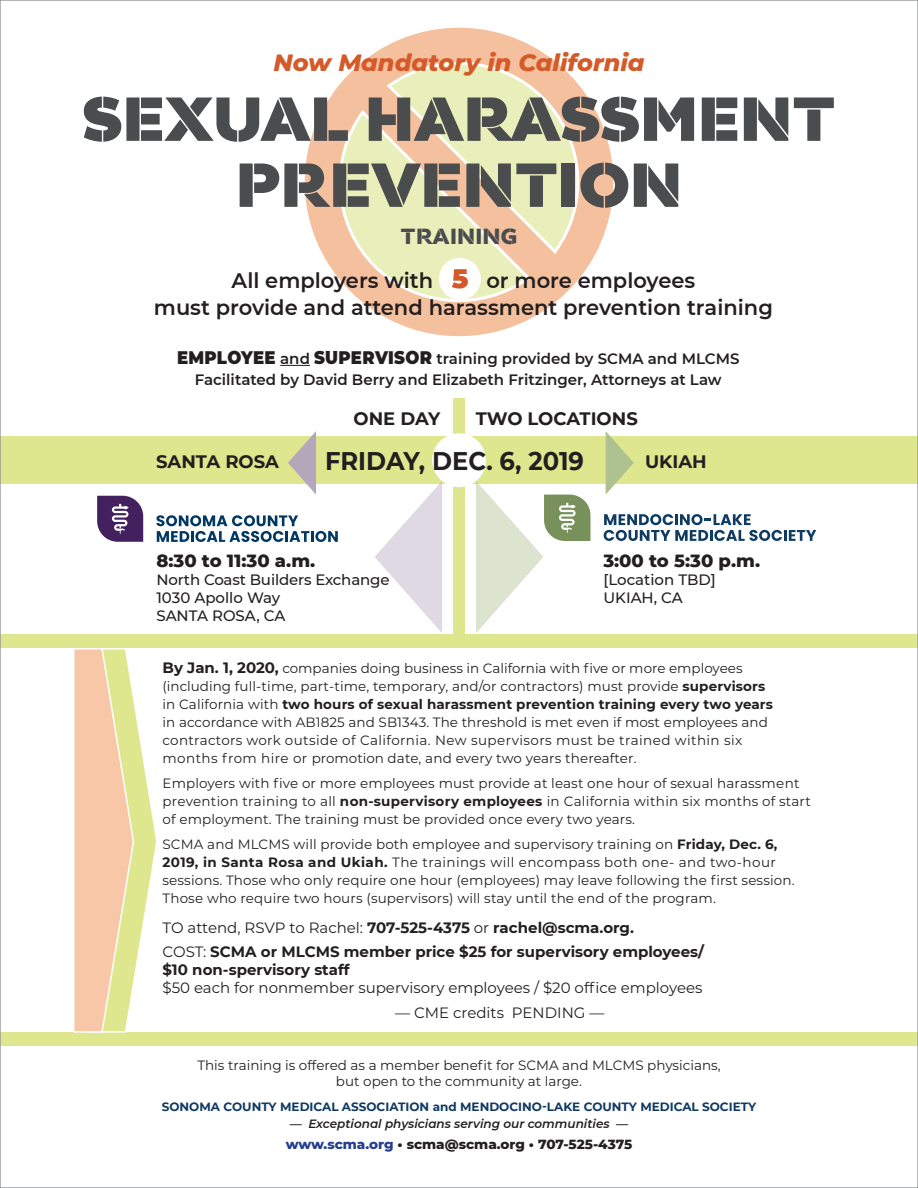
<style>
.page{position:relative;width:918px;height:1188px;background:#fff}
.page>*{position:absolute;margin:0;border:0;box-sizing:border-box;transform-origin:0 0}
.t1{font:800 59.4px "Helios Stencil";color:#4b4c4d}
.t2{font:700 25.5px "Montserrat";color:#231f20;scale:.95 1}
.t3{font:italic 800 24px "Montserrat";color:#d45a29}
.t4{font:600 21px "Montserrat";color:#231f20}
.t5{font:900 21px "Helios Stencil";letter-spacing:.01em;color:#4b4c4d}
.t6{font:700 18px "Montserrat";color:#231f20}
.t7{font:800 18px "Montserrat";color:#231f20}
.Flier_text{font:700 15px/18px "Montserrat";color:#231f20}
.Flier_text-2{font:600 15px "Montserrat";color:#231f20}
.t8{font:500 15px "Montserrat";letter-spacing:-.005em;color:#231f20}
.Flier_text-3{font:15px "Montserrat";color:#231f20}
.Flier_text-4{font:13.5px/18px "Montserrat";letter-spacing:.01em;color:#231f20}
.Flier_text-5{font:800 13.5px "Montserrat";color:#231f20}
.Flier_text-6{font:700 12px "Montserrat";color:#0f3a62}
.Flier_text-7{font:italic 600 12px "Montserrat";color:#231f20}
.s1{font-weight:900;font-size:18.15px}
.s2{font-weight:700;font-size:15px}
.s3{font-weight:700}
.s4{font-weight:400}
.s5{color:#253f8e}
</style>
<div class="page">
<div style="left:304px;top:27px;width:310px;height:310px;background:#f5c09d;border-radius:50%"></div>
<div style="left:0;top:437px;width:918px;height:47px;background:#dee78e"></div>
<div style="left:0;top:634px;width:918px;height:14px;background:#dee78e"></div>
<div style="left:0;top:1032px;width:918px;height:13px;background:#dee78e"></div>
<div style="left:453px;top:399px;width:12px;height:243px;background:#dee78e"></div>
<div style="left:432px;top:433px;width:54px;height:54px;background:#fff;border-radius:50%"></div>
<svg style="left:329px;top:52px;width:260px;height:260px"></svg>
<hr style="left:280px;top:365px;width:30px;height:1px;background:#231f20">
<svg style="left:604px;top:514px;width:212px;height:27px"></svg>
<svg style="left:156px;top:515px;width:182px;height:27px"></svg>
<svg style="left:97px;top:496px;width:46px;height:46px;background:#654b7c"></svg>
<svg style="left:476px;top:481px;width:114px;height:152px"></svg>
<svg style="left:375px;top:481px;width:67px;height:152px"></svg>
<svg style="left:606px;top:431px;width:28px;height:63px"></svg>
<svg style="left:288px;top:431px;width:28px;height:64px"></svg>
<svg style="left:73px;top:649px;width:84px;height:384px"></svg>
<p class="t3" style="left:273px;top:45px;width:373px">Now Mandatory in California</p>
<p class="t1" style="left:83px;top:80px;width:755px">SEXUAL HARASSMENT</p>
<p class="t1" style="left:236px;top:146px;width:448px">PREVENTION</p>
<p class="t5" style="left:401px;top:223px;width:118px">TRAINING</p>
<p class="t4" style="left:232px;top:266px;width:203px">All employers with</p>
<p class="t4" style="left:486px;top:266px;width:211px">or more employees</p>
<p class="t4" style="left:154px;top:293px;width:621px">must provide and attend harassment prevention training</p>
<p class="Flier_text-2" style="left:177px;top:348px;width:564px"><span class="s1">EMPLOYEE</span> and <span class="s1">SUPERVISOR</span> training provided by SCMA and MLCMS</p>
<p class="Flier_text-2" style="left:195px;top:369px;width:528px">Facilitated by David Berry and Elizabeth Fritzinger, Attorneys at Law</p>
<p class="t6" style="left:354px;top:406px;width:88px">ONE DAY</p>
<p class="t6" style="left:476px;top:406px;width:163px">TWO LOCATIONS</p>
<p class="t2" style="left:325px;top:442px;width:274px">FRIDAY, DEC. 6, 2019</p>
<p class="t6" style="left:156px;top:449px;width:124px">SANTA ROSA</p>
<p class="t6" style="left:645px;top:449px;width:63px">UKIAH</p>
<p class="t7" style="left:156px;top:547px;width:160px">8:30 to 11:30 a.m.</p>
<p class="t8" style="left:156px;top:569px;width:235px">North Coast Builders Exchange</p>
<p class="t8" style="left:156px;top:587px;width:125px">1030 Apollo Way</p>
<p class="t8" style="left:156px;top:605px;width:131px">SANTA ROSA, CA</p>
<p class="t7" style="left:603px;top:547px;width:158px">3:00 to 5:30 p.m.</p>
<p class="t8" style="left:603px;top:569px;width:114px">[Location TBD]</p>
<p class="t8" style="left:603px;top:587px;width:81px">UKIAH, CA</p>
<p class="Flier_text-4" style="left:163px;top:659px;width:612px"><span class="s2">By Jan. 1, 2020,</span> companies doing business in California with five or more employees (including full-time, part-time, temporary, and/or contractors) must provide <span class="s3">supervisors </span>in California with <span class="s3">two hours of sexual harassment prevention training every two years </span>in accordance with AB1825 and SB1343. The threshold is met even if most employees and contractors work outside of California. New supervisors must be trained within six months from hire or promotion date, and every two years thereafter.</p>
<p class="Flier_text-4" style="left:163px;top:774px;width:650px">Employers with five or more employees must provide at least one hour of sexual harassment prevention training to all <span class="s3">non-supervisory employees</span> in California within six months of start of employment. The training must be provided once every two years.</p>
<p class="Flier_text-4" style="left:163px;top:835px;width:634px">SCMA and MLCMS will provide both employee and supervisory training on <span class="s3">Friday, Dec. 6, 2019, in Santa Rosa and Ukiah.</span> The trainings will encompass both one- and two-hour sessions. Those who only require one hour (employees) may leave following the first session.<br>Those who require two hours (supervisors) will stay until the end of the program.</p>
<p class="Flier_text" style="left:163px;top:917px;width:473px"><span class="s4">TO attend, RSVP to Rachel:</span> 707-525-4375 <span class="s4">or</span> rachel@scma.org.</p>
<p class="Flier_text" style="left:163px;top:942px;width:543px"><span class="s4">COST:</span> SCMA or MLCMS member price $25 for supervisory employees/ $10 non-spervisory staff<br><span class="s4">$50 each for nonmember supervisory employees / $20 office employees</span></p>
<p class="Flier_text-3" style="left:395px;top:1002px;width:211px">— CME credits PENDING —</p>
<p class="Flier_text-4" style="left:197px;top:1057px;width:525px;line-height:16.2px;text-align:center">This training is offered as a member benefit for SCMA and MLCMS physicians, but open to the community at large.</p>
<p class="Flier_text-6" style="left:162px;top:1098px;width:596px">SONOMA COUNTY MEDICAL ASSOCIATION and MENDOCINO-LAKE COUNTY MEDICAL SOCIETY</p>
<p class="Flier_text-7" style="left:290px;top:1115px;width:340px">— Exceptional physicians serving our communities —</p>
<p class="Flier_text-5" style="left:286px;top:1134px;width:348px"><span class="s5">www.scma.org</span> • scma@scma.org • 707-525-4375</p>
</div>
